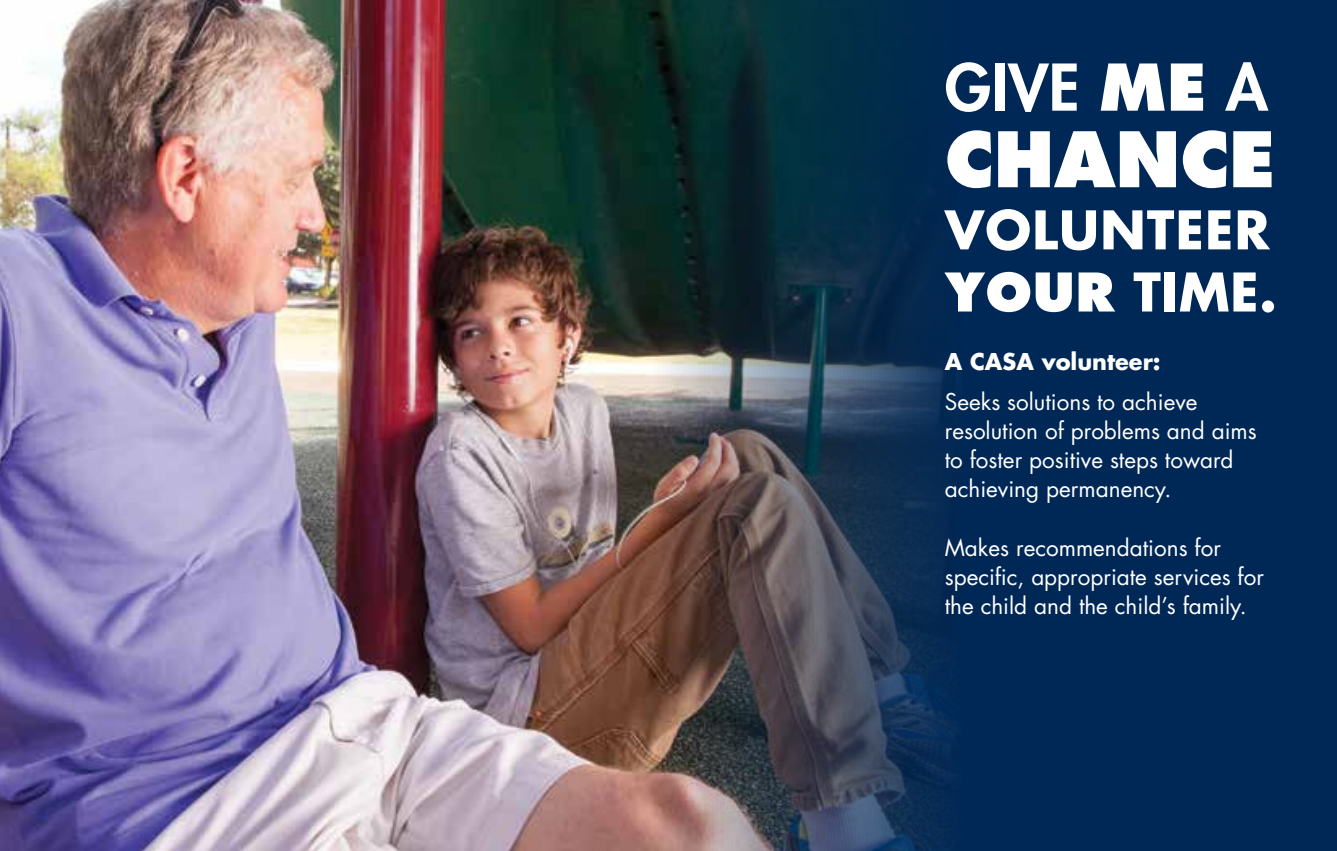
<style>
.page{position:relative;width:1337px;height:851px;background:#fff}
.page>*{position:absolute;margin:0;border:0;box-sizing:border-box;transform-origin:0 0}
.t1{font:800 74.25px "Futura";color:#fff}
.t2{font:800 62.55px "Futura";color:#fff}
.t3{font:700 51.75px/62.1px "Futura";letter-spacing:.02em;color:#fff}
.t4{font:22.5px/29.2px "Futura Std";color:#fff}
.t5{font:700 22.5px "Futura";color:#fff}
.s1{font-style:inherit}
.s2{font-weight:800}
</style>
<div class="page">
<div style="left:0;top:0;width:1336px;height:850px;background:#002856"></div>
<img style="left:0;top:0;width:951px;height:850px">
<h2 class="t2" style="left:944px;top:46px;width:325px">GIVE <span class="s1">ME</span> A</h2>
<h1 class="t1" style="left:944px;top:114px;width:332px">CHANCE</h1>
<h3 class="t3" style="left:944px;top:197px;width:333px">VOLUNTEER<br><span class="s2">YOUR</span> TIME.</h3>
<p class="t5" style="left:944px;top:346px;width:217px">A CASA volunteer:</p>
<p class="t4" style="left:944px;top:387px;width:313px">Seeks solutions to achieve resolution of problems and aims to foster positive steps toward achieving permanency.</p>
<p class="t4" style="left:944px;top:533px;width:321px">Makes recommendations for specific, appropriate services for the child and the child’s family.</p>
</div>
